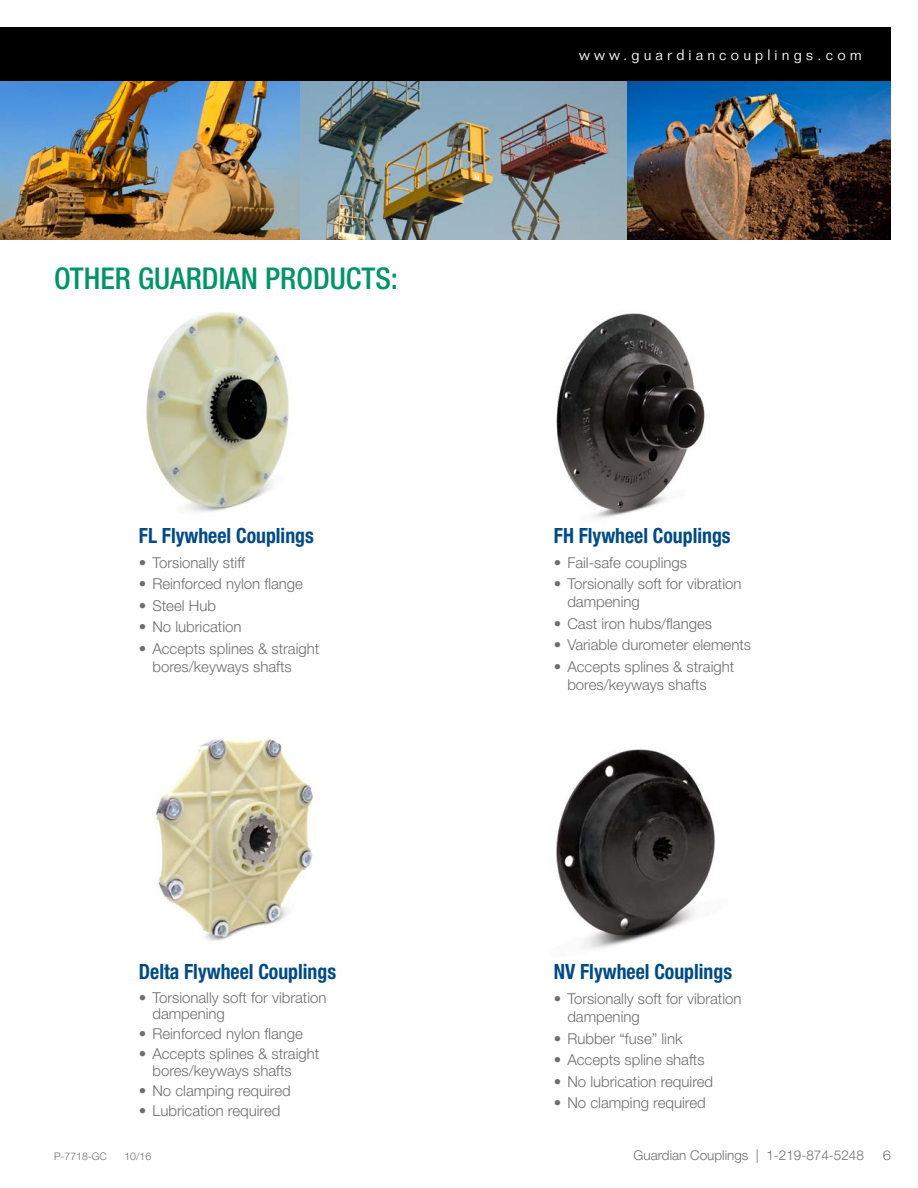
<style>
.page{position:relative;width:918px;height:1188px;background:#fff}
.page>*{position:absolute;margin:0;border:0;box-sizing:border-box;transform-origin:0 0}
.t1{font:500 condensed 30px "Helvetica Neue LT Std";color:#009467}
.t2{font:700 condensed 21px "Helvetica Neue LT Std";color:#004b85;scale:.94 1}
.Body{font:300 15px/18px "Helvetica Neue LT Std";color:#6d6e71}
.t3{font:300 15px "Folio Std";letter-spacing:.275em;color:#fff}
.t4{font:300 13.5px "Helvetica Neue LT Std";color:#6d6e71}
.t5{font:300 13.5px "Helvetica Neue LT Std";color:#6d6e71;scale:1.1 1}
.t6{font:300 10.5px "Helvetica Neue LT Std";color:#6d6e71}
</style>
<div class="page">
<img style="left:626px;top:80px;width:265px;height:160px">
<img style="left:0;top:80px;width:626px;height:160px">
<div style="left:0;top:27px;width:891px;height:53px;background:#000"></div>
<img style="left:146px;top:312px;width:144px;height:200px">
<img style="left:156px;top:738px;width:157px;height:203px">
<img style="left:556px;top:313px;width:149px;height:205px">
<img style="left:556px;top:749px;width:159px;height:200px">
<p class="t1" style="left:54px;top:260px;width:346px">OTHER GUARDIAN PRODUCTS:</p>
<p class="t2" style="left:139px;top:523px;width:188px">FL Flywheel Couplings</p>
<p class="Body" style="left:139px;top:553px;width:108px">• Torsionally stiff</p>
<p class="Body" style="left:139px;top:574px;width:166px">• Reinforced nylon flange</p>
<p class="Body" style="left:139px;top:596px;width:79px">• Steel Hub</p>
<p class="Body" style="left:139px;top:617px;width:104px">• No lubrication</p>
<p class="Body" style="left:152px;top:639px;width:168px;text-indent:-14px">• Accepts splines &amp; straight bores/keyways shafts</p>
<p class="t2" style="left:139px;top:959px;width:211px">Delta Flywheel Couplings</p>
<p class="Body" style="left:152px;top:989px;width:176px;line-height:16.5px;text-indent:-14px">• Torsionally soft for vibration dampening</p>
<p class="Body" style="left:139px;top:1024px;width:166px">• Reinforced nylon flange</p>
<p class="Body" style="left:152px;top:1045px;width:168px;line-height:16.5px;text-indent:-14px">• Accepts splines &amp; straight bores/keyways shafts</p>
<p class="Body" style="left:139px;top:1081px;width:153px">• No clamping required</p>
<p class="Body" style="left:139px;top:1101px;width:143px">• Lubrication required</p>
<p class="t3" style="left:579px;top:46px;width:284px">www.guardiancouplings.com</p>
<p class="t2" style="left:554px;top:523px;width:190px">FH Flywheel Couplings</p>
<p class="Body" style="left:554px;top:553px;width:135px">• Fail-safe couplings</p>
<p class="Body" style="left:567px;top:574px;width:176px;text-indent:-14px">• Torsionally soft for vibration dampening</p>
<p class="Body" style="left:554px;top:614px;width:160px">• Cast iron hubs/flanges</p>
<p class="Body" style="left:554px;top:635px;width:199px">• Variable durometer elements</p>
<p class="Body" style="left:567px;top:657px;width:168px;text-indent:-14px">• Accepts splines &amp; straight bores/keyways shafts</p>
<p class="t2" style="left:554px;top:959px;width:191px">NV Flywheel Couplings</p>
<p class="Body" style="left:567px;top:989px;width:176px;text-indent:-14px">• Torsionally soft for vibration dampening</p>
<p class="Body" style="left:554px;top:1029px;width:130px">• Rubber “fuse” link</p>
<p class="Body" style="left:554px;top:1050px;width:152px">• Accepts spline shafts</p>
<p class="Body" style="left:554px;top:1072px;width:161px">• No lubrication required</p>
<p class="Body" style="left:554px;top:1093px;width:153px">• No clamping required</p>
<p class="t6" style="left:54px;top:1150px;width:54px">P-7718-GC</p>
<p class="t6" style="left:124px;top:1150px;width:28px">10/16</p>
<p class="t4" style="left:633px;top:1147px;width:232px">Guardian Couplings | 1-219-874-5248</p>
<p class="t5" style="left:883px;top:1147px;width:9px">6</p>
</div>
